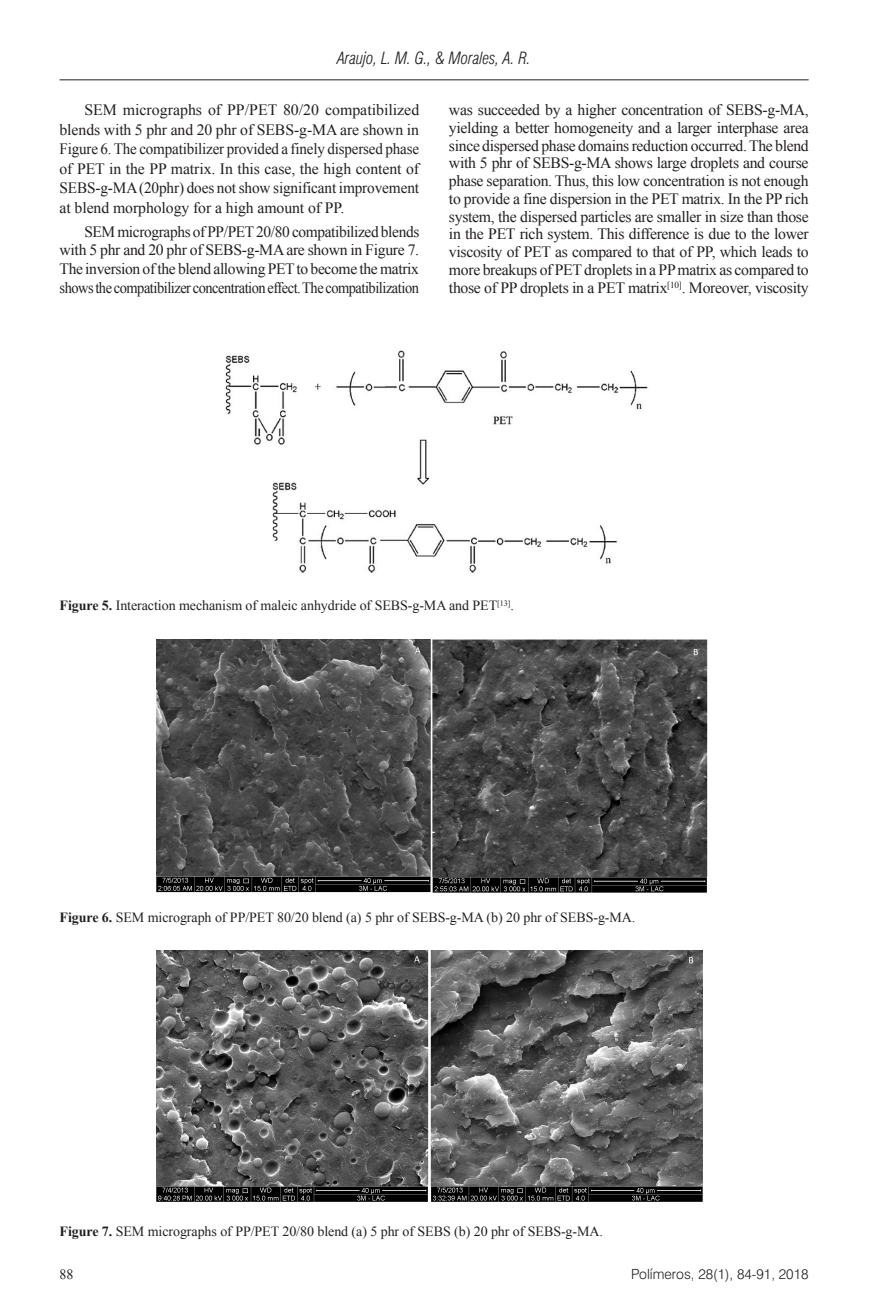
<style>
.page{position:relative;width:893px;height:1315px;background:#fff}
.page>*{position:absolute;margin:0;border:0;box-sizing:border-box;transform-origin:0 0}
.t1{font:italic 300 condensed 16.62px "Swiss 721 BT";letter-spacing:-.01em;color:#231f20}
.Paragraph{font:15.75px/17.7px "Times New Roman";letter-spacing:-.02em;color:#231f20;text-align:justify}
.FigureCaption{font:14px "Times New Roman";letter-spacing:-.005em;color:#231f20}
.t2{font:300 14px "Swiss 721 BT";color:#231f20}
.s1{font-weight:700}
</style>
<div class="page">
<hr style="left:60px;top:79px;width:749px;height:1px;background:#231f20">
<img style="left:225px;top:350px;width:423px;height:223px">
<img style="left:156px;top:639px;width:552px;height:254px">
<img style="left:156px;top:950px;width:547px;height:252px">
<p class="t1" style="left:337px;top:48px;width:195px">Araujo, L. M. G., &amp; Morales, A. R.</p>
<p class="Paragraph" style="left:60px;top:100px;width:361px;line-height:19.6px;text-indent:25px">SEM micrographs of PP/PET 80/20 compatibilized blends with 5 phr and 20 phr of SEBS-g-MA are shown in Figure 6. The compatibilizer provided a finely dispersed phase of PET in the PP matrix. In this case, the high content of SEBS-g-MA (20phr) does not show significant improvement at blend morphology for a high amount of PP.</p>
<p class="Paragraph" style="left:60px;top:222px;width:361px;line-height:18.7px;text-indent:25px">SEM micrographs of PP/PET 20/80 compatibilized blends with 5 phr and 20 phr of SEBS-g-MA are shown in Figure 7.<br>The inversion of the blend allowing PET to become the matrix shows the compatibilizer concentration effect. The compatibilization</p>
<p class="Paragraph" style="left:449px;top:101px;width:361px">was succeeded by a higher concentration of SEBS-g-MA, yielding a better homogeneity and a larger interphase area since dispersed phase domains reduction occurred. The blend with 5 phr of SEBS-g-MA shows large droplets and course phase separation. Thus, this low concentration is not enough to provide a fine dispersion in the PET matrix. In the PP rich system, the dispersed particles are smaller in size than those in the PET rich system. This difference is due to the lower viscosity of PET as compared to that of PP, which leads to more breakups of PET droplets in a PP matrix as compared to those of PP droplets in a PET matrix<sup>[10]</sup>. Moreover, viscosity</p>
<p class="FigureCaption" style="left:60px;top:596px;width:456px"><span class="s1">Figure 5.</span> Interaction mechanism of maleic anhydride of SEBS-g-MA and PET<sup>[13]</sup>.</p>
<p class="FigureCaption" style="left:60px;top:908px;width:577px"><span class="s1">Figure 6.</span> SEM micrograph of PP/PET 80/20 blend (a) 5 phr of SEBS-g-MA (b) 20 phr of SEBS-g-MA.</p>
<p class="FigureCaption" style="left:60px;top:1221px;width:545px"><span class="s1">Figure 7.</span> SEM micrographs of PP/PET 20/80 blend (a) 5 phr of SEBS (b) 20 phr of SEBS-g-MA.</p>
<p class="t2" style="left:631px;top:1265px;width:179px">Polímeros, 28(1), 84-91, 2018</p>
</div>
